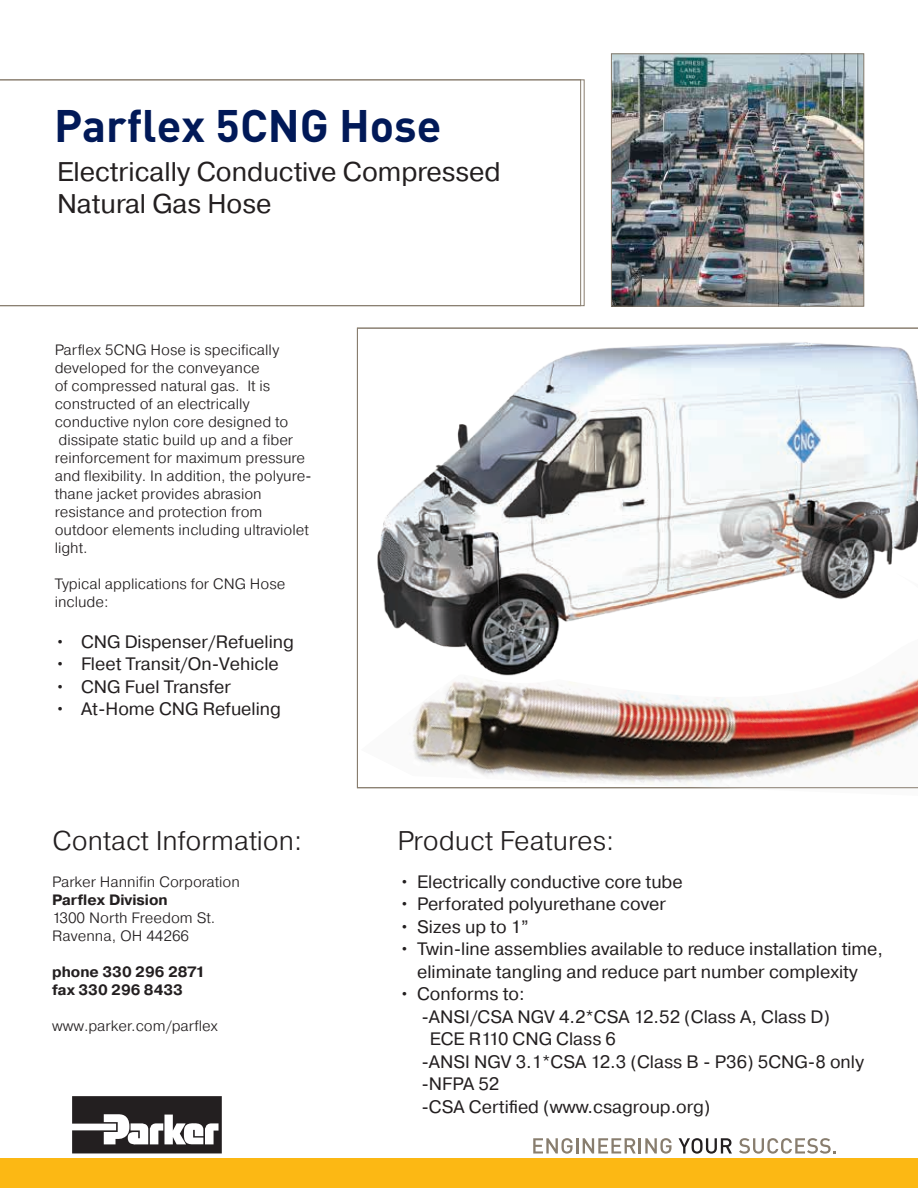
<style>
.page{position:relative;width:918px;height:1188px;background:#fff}
.page>*{position:absolute;margin:0;border:0;box-sizing:border-box;transform-origin:0 0}
.t1{font:700 45px "DINOT";color:#011958}
.t2{font:27px/32.4px "Pragmatica";color:#231f20}
.t3{font:300 27px "Pragmatica";color:#231f20}
.t4{font:18px/22.5px "Pragmatica";color:#231f20;text-align:center}
.t5{font:300 15px/18px "Pragmatica";color:#231f20}
.t6{font:700 15px/18px "Pragmatica";color:#231f20}
</style>
<div class="page">
<div style="left:0;top:1159px;width:918px;height:29px;background:#fcb814"></div>
<svg style="left:0;top:79px;width:585px;height:227px"></svg>
<img style="left:613px;top:56px;width:249px;height:248px">
<div style="left:611px;top:54px;width:253px;height:252px;border:1px solid #887d6e"></div>
<svg style="left:72px;top:1096px;width:150px;height:57px"></svg>
<svg style="left:533px;top:1138px;width:139px;height:16px"></svg>
<svg style="left:679px;top:1138px;width:53px;height:16px"></svg>
<svg style="left:739px;top:1138px;width:97px;height:16px"></svg>
<img style="left:357px;top:328px;width:561px;height:460px">
<h1 class="t1" style="left:54px;top:95px;width:389px">Parflex 5CNG Hose</h1>
<h2 class="t2" style="left:57px;top:156px;width:445px">Electrically Conductive Compressed<br>Natural Gas Hose</h2>
<p class="t5" style="left:55px;top:341px;width:258px">Parflex 5CNG Hose is specifically developed for the conveyance<br>of compressed natural gas. It is constructed of an electrically conductive nylon core designed to dissipate static build up and a fiber reinforcement for maximum pressure and flexibility. In addition, the polyure&shy;thane jacket provides abrasion resistance and protection from outdoor elements including ultraviolet light.</p>
<p class="t5" style="left:55px;top:575px;width:232px">Typical applications for CNG Hose include:</p>
<p class="t4" style="left:55px;top:631px;width:241px">• ■ CNG Dispenser/Refueling</p>
<p class="t4" style="left:55px;top:653px;width:226px">• ■ Fleet Transit/On-Vehicle</p>
<p class="t4" style="left:55px;top:676px;width:178px">• ■ CNG Fuel Transfer</p>
<p class="t4" style="left:55px;top:698px;width:228px">• ■ At-Home CNG Refueling</p>
<h2 class="t3" style="left:52px;top:823px;width:252px">Contact Information:</h2>
<p class="t5" style="left:52px;top:873px;width:189px">Parker Hannifin Corporation</p>
<p class="t6" style="left:52px;top:891px;width:117px">Parflex Division</p>
<p class="t5" style="left:52px;top:909px;width:165px">1300 North Freedom St.<br>Ravenna, OH 44266</p>
<p class="t6" style="left:52px;top:963px;width:155px">phone 330 296 2871 fax 330 296 8433</p>
<p class="t5" style="left:52px;top:1017px;width:167px">www.parker.com/parflex</p>
<h2 class="t3" style="left:398px;top:824px;width:218px">Product Features:</h2>
<p class="t4" style="left:399px;top:870px;width:285px">• Electrically conductive core tube</p>
<p class="t4" style="left:399px;top:893px;width:268px">• Perforated polyurethane cover</p>
<p class="t4" style="left:399px;top:915px;width:131px">• Sizes up to 1”</p>
<p class="t4" style="left:399px;top:938px;width:486px">• Twin-line assemblies available to reduce installation time, eliminate tangling and reduce part number complexity</p>
<p class="t4" style="left:399px;top:983px;width:127px">• Conforms to:</p>
<p class="t4" style="left:421px;top:1005px;width:410px">-ANSI/CSA NGV 4.2*CSA 12.52 (Class A, Class D)</p>
<p class="t4" style="left:430px;top:1028px;width:188px">ECE R110 CNG Class 6</p>
<p class="t4" style="left:421px;top:1050px;width:444px">-ANSI NGV 3.1*CSA 12.3 (Class B - P36) 5CNG-8 only</p>
<p class="t4" style="left:421px;top:1073px;width:80px">-NFPA 52</p>
<p class="t4" style="left:421px;top:1095px;width:291px">-CSA Certified (www.csagroup.org)</p>
</div>
